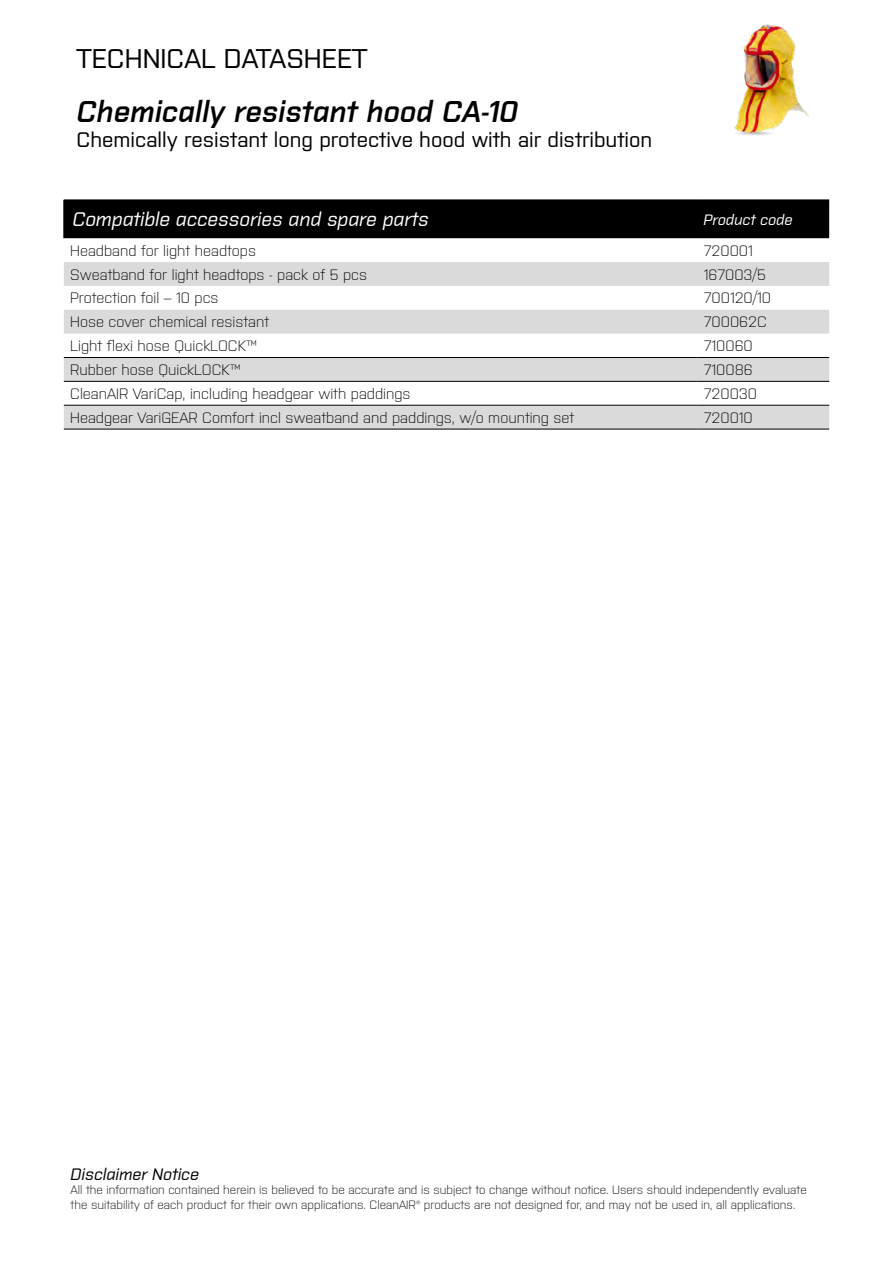
<style>
.page{position:relative;width:893px;height:1263px;background:#fff}
.page>*{position:absolute;margin:0;border:0;box-sizing:border-box;transform-origin:0 0}
.t1{font:italic 600 30px "Purista";color:#000}
.t2{font:500 27px "Purista";color:#000}
.t3{font:500 21px "Purista";color:#000}
.t4{font:italic 500 19.65px "Purista";color:#fff}
.t5{font:italic 500 16.5px "Purista";color:#000}
.t6{font:300 15px "Purista";color:#000}
.t7{font:italic 500 15px "Purista";color:#fff}
.t8{font:300 12px/14.4px "Purista";color:#000}
</style>
<div class="page">
<img style="left:734px;top:24px;width:75px;height:111px">
<div style="left:65px;top:201px;width:764px;height:37px;background:#000"></div>
<svg style="left:64px;top:262px;width:765px;height:167px;fill:#dadada"></svg>
<hr style="left:64px;top:200px;width:633px;height:1px;background:#000">
<hr style="left:64px;top:200px;width:1px;height:38px;background:#000">
<hr style="left:697px;top:200px;width:132px;height:1px;background:#000">
<hr style="left:64px;top:357px;width:633px;height:1px;background:#000">
<hr style="left:697px;top:357px;width:132px;height:1px;background:#000">
<hr style="left:64px;top:381px;width:633px;height:1px;background:#000">
<hr style="left:697px;top:381px;width:132px;height:1px;background:#000">
<hr style="left:64px;top:405px;width:633px;height:1px;background:#000">
<hr style="left:697px;top:405px;width:132px;height:1px;background:#000">
<hr style="left:64px;top:429px;width:633px;height:1px;background:#000">
<hr style="left:697px;top:429px;width:132px;height:1px;background:#000">
<h2 class="t2" style="left:77px;top:39px;width:292px">TECHNICAL DATASHEET</h2>
<h1 class="t1" style="left:77px;top:89px;width:443px">Chemically resistant hood CA-10</h1>
<h3 class="t3" style="left:77px;top:124px;width:577px">Chemically resistant long protective hood with air distribution</h3>
<h3 class="t4" style="left:72px;top:205px;width:358px">Compatible accessories and spare parts</h3>
<p class="t7" style="left:703px;top:208px;width:91px">Product code</p>
<p class="t6" style="left:70px;top:240px;width:187px">Headband for light headtops</p>
<p class="t6" style="left:704px;top:240px;width:51px">720001</p>
<p class="t6" style="left:70px;top:263px;width:298px">Sweatband for light headtops - pack of 5 pcs</p>
<p class="t6" style="left:704px;top:263px;width:64px">167003/5</p>
<p class="t6" style="left:70px;top:287px;width:150px">Protection foil – 10 pcs</p>
<p class="t6" style="left:704px;top:287px;width:69px">700120/10</p>
<p class="t6" style="left:70px;top:311px;width:200px">Hose cover chemical resistant</p>
<p class="t6" style="left:704px;top:311px;width:65px">700062C</p>
<p class="t6" style="left:70px;top:335px;width:188px">Light flexi hose QuickLOCK™</p>
<p class="t6" style="left:704px;top:335px;width:51px">710060</p>
<p class="t6" style="left:70px;top:359px;width:172px">Rubber hose QuickLOCK™</p>
<p class="t6" style="left:704px;top:359px;width:51px">710086</p>
<p class="t6" style="left:70px;top:383px;width:342px">CleanAIR VariCap, including headgear with paddings</p>
<p class="t6" style="left:704px;top:383px;width:55px">720030</p>
<p class="t6" style="left:70px;top:407px;width:506px">Headgear VariGEAR Comfort incl sweatband and paddings, w/o mounting set</p>
<p class="t6" style="left:704px;top:407px;width:51px">720010</p>
<p class="t5" style="left:71px;top:1162px;width:130px">Disclaimer Notice</p>
<p class="t8" style="left:71px;top:1182px;width:738px">All the information contained herein is believed to be accurate and is subject to change without notice. Users should independently evaluate the suitability of each product for their own applications. CleanAIR® products are not designed for, and may not be used in, all applications.</p>
</div>
